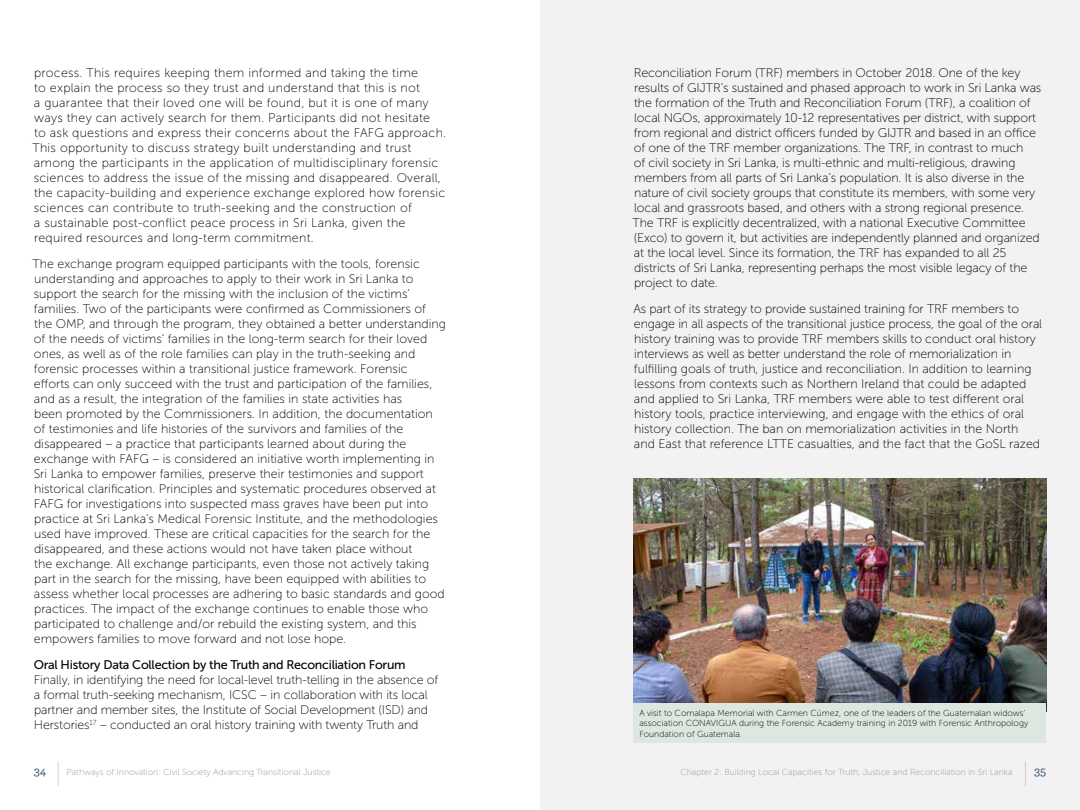
<style>
.page{position:relative;width:1080px;height:810px;background:#fff}
.page>*{position:absolute;margin:0;border:0;box-sizing:border-box;transform-origin:0 0}
.t1{font:26.25px "Museo Sans 100";color:#939598;scale:.33 1}
.t2{font:12.5px/15px "Museo Sans 100";color:#000}
.t3{font:12.5px/15px "Museo Sans 100";letter-spacing:.02em;color:#000}
.t4{font:12.5px "Museo Sans 500";letter-spacing:-.02em;color:#000}
.t5{font:500 12.5px "Archer";color:#324e6b}
.t6{font:8.75px/10.5px "Museo Sans 100";color:#000}
.t7{font:8.75px "Museo Sans 100";color:#939598}
</style>
<div class="page">
<div style="left:540px;top:0;width:540px;height:810px;background:#f3f2f2"></div>
<img style="left:634px;top:479px;width:412px;height:224px">
<div style="left:634px;top:703px;width:412px;height:39px;background:#dee6e0"></div>
<p class="t3" style="left:33px;top:65px;width:415px">process. This requires keeping them informed and taking the time<br>to explain the process so they trust and understand that this is not<br>a guarantee that their loved one will be found, but it is one of many ways they can actively search for them. Participants did not hesitate<br>to ask questions and express their concerns about the FAFG approach.<br>This opportunity to discuss strategy built understanding and trust among the participants in the application of multidisciplinary forensic sciences to address the issue of the missing and disappeared. Overall, the capacity-building and experience exchange explored how forensic sciences can contribute to truth-seeking and the construction of<br>a sustainable post-conflict peace process in Sri Lanka, given the required resources and long-term commitment.</p>
<p class="t2" style="left:33px;top:256px;width:415px">The exchange program equipped participants with the tools, forensic understanding and approaches to apply to their work in Sri Lanka to support the search for the missing with the inclusion of the victims’ families. Two of the participants were confirmed as Commissioners of<br>the OMP, and through the program, they obtained a better understanding of the needs of victims’ families in the long-term search for their loved ones, as well as of the role families can play in the truth-seeking and forensic processes within a transitional justice framework. Forensic<br>efforts can only succeed with the trust and participation of the families, and as a result, the integration of the families in state activities has<br>been promoted by the Commissioners. In addition, the documentation of testimonies and life histories of the survivors and families of the disappeared – a practice that participants learned about during the exchange with FAFG – is considered an initiative worth implementing in Sri Lanka to empower families, preserve their testimonies and support historical clarification. Principles and systematic procedures observed at FAFG for investigations into suspected mass graves have been put into practice at Sri Lanka’s Medical Forensic Institute, and the methodologies used have improved. These are critical capacities for the search for the disappeared, and these actions would not have taken place without<br>the exchange. All exchange participants, even those not actively taking part in the search for the missing, have been equipped with abilities to assess whether local processes are adhering to basic standards and good practices. The impact of the exchange continues to enable those who participated to challenge and/or rebuild the existing system, and this empowers families to move forward and not lose hope.</p>
<p class="t4" style="left:34px;top:658px;width:373px">Oral History Data Collection by the Truth and Reconciliation Forum</p>
<p class="t2" style="left:34px;top:673px;width:406px">Finally, in identifying the need for local-level truth-telling in the absence of a formal truth-seeking mechanism, ICSC – in collaboration with its local partner and member sites, the Institute of Social Development (ISD) and Herstories<sup>17</sup> – conducted an oral history training with twenty Truth and</p>
<p class="t2" style="left:633px;top:65px;width:410px">Reconciliation Forum (TRF) members in October 2018. One of the key results of GIJTR’s sustained and phased approach to work in Sri Lanka was the formation of the Truth and Reconciliation Forum (TRF), a coalition of local NGOs, approximately 10-12 representatives per district, with support from regional and district officers funded by GIJTR and based in an office of one of the TRF member organizations. The TRF, in contrast to much<br>of civil society in Sri Lanka, is multi-ethnic and multi-religious, drawing members from all parts of Sri Lanka’s population. It is also diverse in the nature of civil society groups that constitute its members, with some very local and grassroots based, and others with a strong regional presence.<br>The TRF is explicitly decentralized, with a national Executive Committee (Exco) to govern it, but activities are independently planned and organized at the local level. Since its formation, the TRF has expanded to all 25 districts of Sri Lanka, representing perhaps the most visible legacy of the project to date.</p>
<p class="t2" style="left:633px;top:301px;width:410px">As part of its strategy to provide sustained training for TRF members to engage in all aspects of the transitional justice process, the goal of the oral history training was to provide TRF members skills to conduct oral history interviews as well as better understand the role of memorialization in fulfilling goals of truth, justice and reconciliation. In addition to learning lessons from contexts such as Northern Ireland that could be adapted and applied to Sri Lanka, TRF members were able to test different oral history tools, practice interviewing, and engage with the ethics of oral history collection. The ban on memorialization activities in the North<br>and East that reference LTTE casualties, and the fact that the GoSL razed</p>
<p class="t6" style="left:639px;top:707px;width:390px">A visit to Comalapa Memorial with Carmen Cúmez, one of the leaders of the Guatemalan widows’ association CONAVIGUA during the Forensic Academy training in 2019 with Forensic Anthropology<br>Foundation of Guatemala.</p>
<p class="t5" style="left:34px;top:762px;width:14px">34</p>
<h1 class="t1" style="left:57px;top:760px;width:9px">|</h1>
<p class="t7" style="left:67px;top:767px;width:266px">Pathways of Innovation: Civil Society Advancing Transitional Justice</p>
<h1 class="t1" style="left:1024px;top:760px;width:9px">|</h1>
<p class="t5" style="left:1034px;top:762px;width:14px">35</p>
<p class="t7" style="left:680px;top:768px;width:334px">Chapter 2: Building Local Capacities for Truth, Justice and Reconciliation in Sri Lanka</p>
</div>
